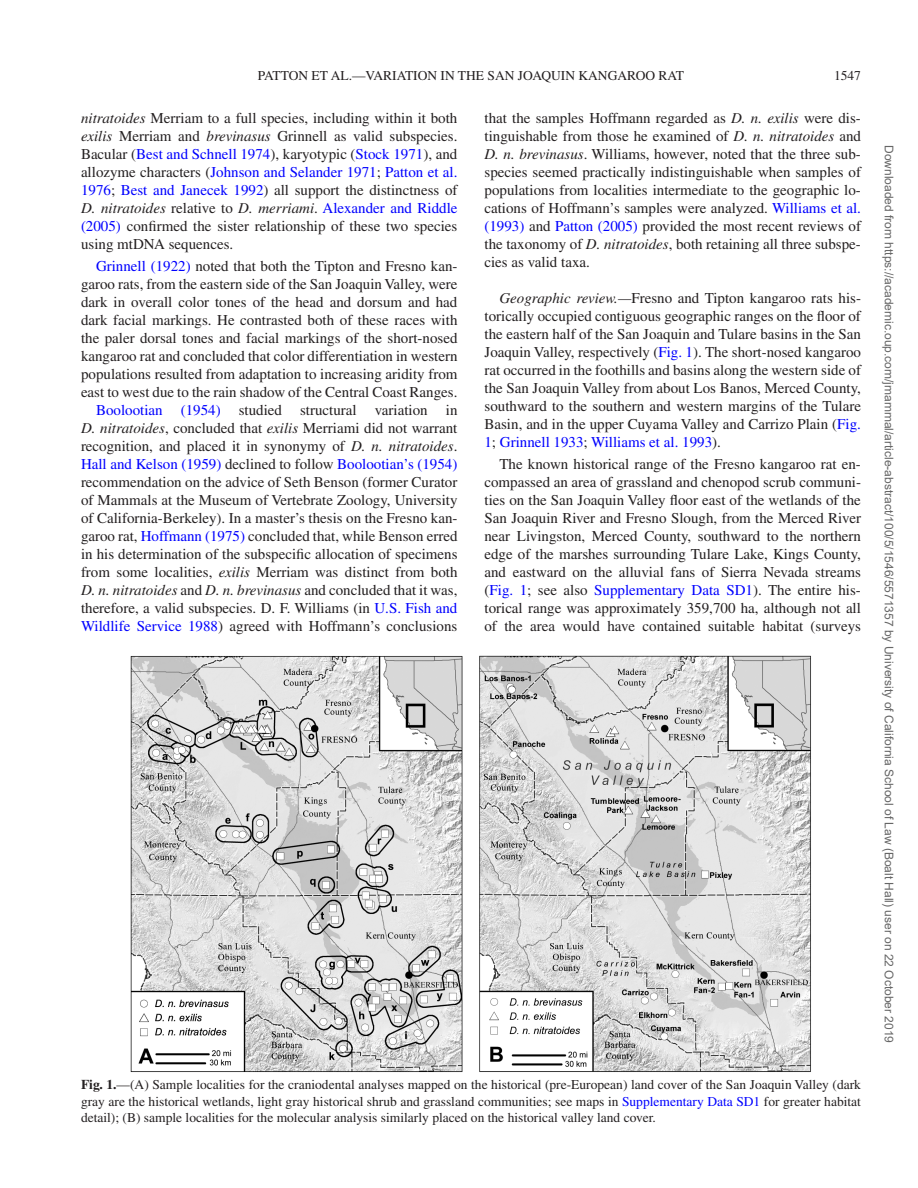
<style>
.page{position:relative;width:918px;height:1188px;background:#fff}
.page>*{position:absolute;margin:0;border:0;box-sizing:border-box;transform-origin:0 0}
.t1{font:15px/18px "Times LT Std";color:#231f20;text-align:justify}
.t2{font:13.5px/16.5px "Times LT Std";color:#231f20;text-align:justify}
.t3{font:12px "Arial";color:#666}
.s1{font-style:italic}
.s2{color:#00f}
.s3{font-family:"Times";font-style:italic}
.s4{font-weight:700}
</style>
<div class="page">
<img style="left:131px;top:655px;width:680px;height:417px">
<p class="t2" style="left:258px;top:67px;width:428px">PATTON ET AL.—VARIATION IN THE SAN JOAQUIN KANGAROO RAT</p>
<p class="t2" style="left:834px;top:67px;width:28px">1547</p>
<p class="t1" style="left:81px;top:109px;width:379px"><span class="s1">nitratoides</span> Merriam to a full species, including within it both <span class="s1">exilis</span> Merriam and <span class="s1">brevinasus</span> Grinnell as valid subspecies.<br>Bacular (<span class="s2">Best and Schnell 1974</span>), karyotypic (<span class="s2">Stock 1971</span>), and allozyme characters (<span class="s2">Johnson and Selander 1971</span>; <span class="s2">Patton et al.<br>1976</span>; <span class="s2">Best and Janecek 1992</span>) all support the distinctness of <span class="s1">D. nitratoides</span> relative to <span class="s1">D. merriami</span>. <span class="s2">Alexander and Riddle (2005)</span> confirmed the sister relationship of these two species using mtDNA sequences.</p>
<p class="t1" style="left:81px;top:257px;width:378px;text-align:right"><span class="s2">Grinnell (1922)</span> noted that both the Tipton and Fresno kan&shy;garoo rats, from the eastern side of the San Joaquin Valley, were dark in overall color tones of the head and dorsum and had dark facial markings. He contrasted both of these races with the paler dorsal tones and facial markings of the short-nosed kangaroo rat and concluded that color differentiation in western populations resulted from adaptation to increasing aridity from east to west due to the rain shadow of the Central Coast Ranges.<br><span class="s2">Boolootian (1954)</span> studied structural variation in <span class="s1">D. nitratoides</span>, concluded that <span class="s1">exilis</span> Merriami did not warrant recognition, and placed it in synonymy of <span class="s1">D. n. nitratoides</span>.<br><span class="s2">Hall and Kelson (1959)</span> declined to follow <span class="s2">Boolootian’s (1954) </span>recommendation on the advice of Seth Benson (former Curator of Mammals at the Museum of Vertebrate Zoology, University of California-Berkeley). In a master’s thesis on the Fresno kan&shy;garoo rat, <span class="s2">Hoffmann (1975)</span> concluded that, while Benson erred in his determination of the subspecific allocation of specimens from some localities, <span class="s1">exilis</span> Merriam was distinct from both <span class="s1">D. n. nitratoides</span> and <span class="s1">D. n. brevinasus</span> and concluded that it was, therefore, a valid subspecies. D. F. Williams (in <span class="s2">U.S. Fish and Wildlife Service 1988</span>) agreed with Hoffmann’s conclusions</p>
<p class="t1" style="left:484px;top:109px;width:379px">that the samples Hoffmann regarded as <span class="s1">D. n. exilis</span> were dis&shy;tinguishable from those he examined of <span class="s1">D. n. nitratoides</span> and <span class="s1">D. n. brevinasus</span>. Williams, however, noted that the three sub&shy;species seemed practically indistinguishable when samples of populations from localities intermediate to the geographic lo&shy;cations of Hoffmann’s samples were analyzed. <span class="s2">Williams et al. (1993)</span> and <span class="s2">Patton (2005)</span> provided the most recent reviews of the taxonomy of <span class="s1">D. nitratoides</span>, both retaining all three subspe&shy;cies as valid taxa.</p>
<p class="t1" style="left:484px;top:289px;width:379px;text-indent:15px"><span class="s3">Geographic review.—</span>Fresno and Tipton kangaroo rats his&shy;torically occupied contiguous geographic ranges on the floor of the eastern half of the San Joaquin and Tulare basins in the San Joaquin Valley, respectively (<span class="s2">Fig. 1</span>). The short-nosed kangaroo rat occurred in the foothills and basins along the western side of the San Joaquin Valley from about Los Banos, Merced County, southward to the southern and western margins of the Tulare Basin, and in the upper Cuyama Valley and Carrizo Plain (<span class="s2">Fig.<br>1</span>; <span class="s2">Grinnell 1933</span>; <span class="s2">Williams et al. 1993</span>).</p>
<p class="t1" style="left:484px;top:455px;width:378px;text-indent:15px">The known historical range of the Fresno kangaroo rat en&shy;compassed an area of grassland and chenopod scrub communi&shy;ties on the San Joaquin Valley floor east of the wetlands of the San Joaquin River and Fresno Slough, from the Merced River near Livingston, Merced County, southward to the northern edge of the marshes surrounding Tulare Lake, Kings County, and eastward on the alluvial fans of Sierra Nevada streams (<span class="s2">Fig. 1</span>; see also <span class="s2">Supplementary Data SD1</span>). The entire his&shy;torical range was approximately 359,700 ha, although not all of the area would have contained suitable habitat (surveys</p>
<p class="t2" style="left:81px;top:1077px;width:782px"><span class="s4">Fig. 1.</span>—(A) Sample localities for the craniodental analyses mapped on the historical (pre-European) land cover of the San Joaquin Valley (dark gray are the historical wetlands, light gray historical shrub and grassland communities; see maps in <span class="s2">Supplementary Data SD1</span> for greater habitat detail); (B) sample localities for the molecular analysis similarly placed on the historical valley land cover.</p>
<p class="t3" style="left:893px;top:145px;width:899px;rotate:90deg">Downloaded from https://academic.oup.com/jmammal/article-abstract/100/5/1546/5571357 by University of California School of Law (Boalt Hall) user on 22 October 2019</p>
</div>
